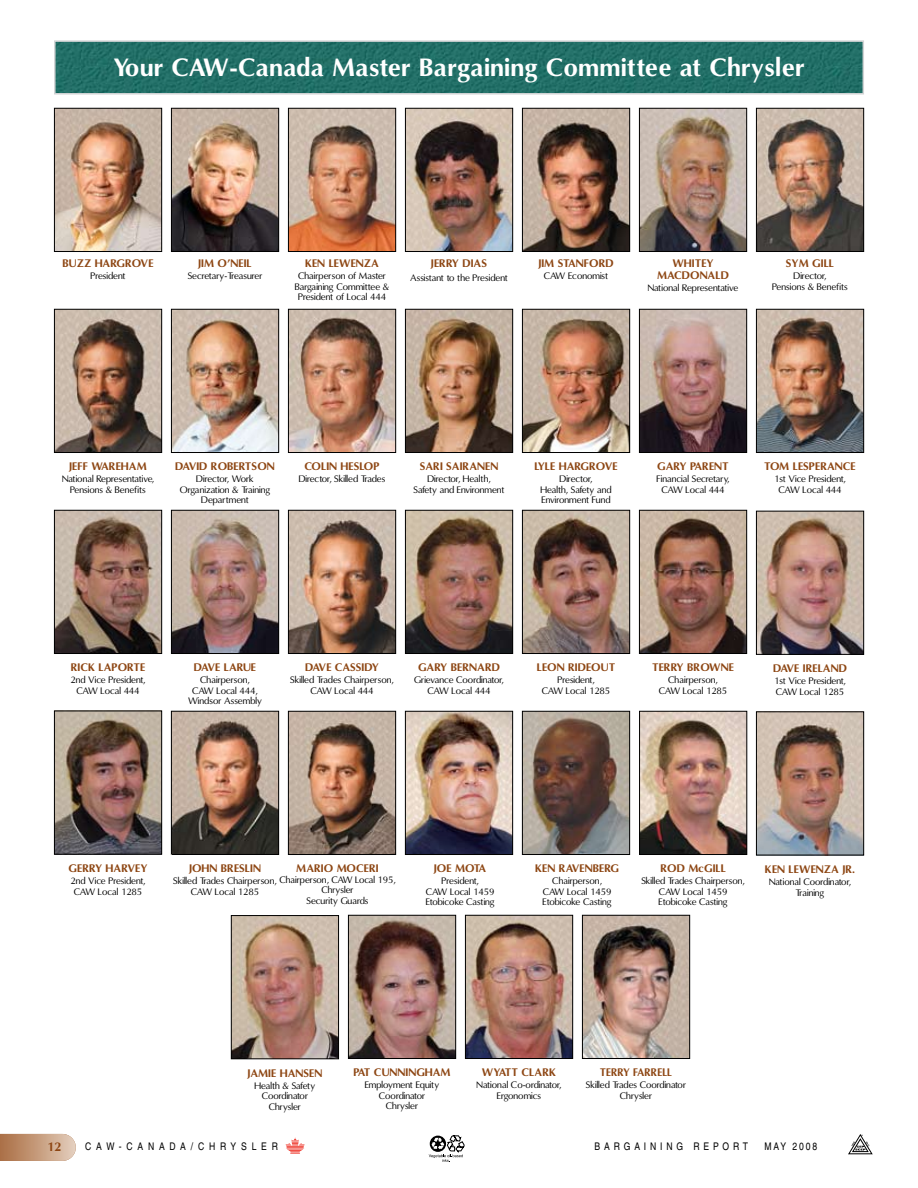
<style>
.page{position:relative;width:918px;height:1188px;background:#fff}
.page>*{position:absolute;margin:0;border:0;box-sizing:border-box;transform-origin:0 0}
.t1{font:700 24px "Omni";color:#fff}
.t2{font:700 12px "Omni";color:#8d4613}
.t3{font:700 10.5px/12px "Omni";color:#8d4613;text-align:center}
.t4{font:10.5px "Helvetica";letter-spacing:.445em;color:#000;scale:.82 1}
.t5{font:10.5px "Helvetica";letter-spacing:.555em;color:#000;scale:.82 1}
.t6{font:700 10.5px "Omni";color:#8d4613;scale:.95 1}
.t7{font:9px/10.5px "Omni";color:#000;text-align:center}
</style>
<div class="page">
<img style="left:0;top:40px;width:873px;height:1122px">
<h1 class="t1" style="left:113px;top:52px;width:693px">Your CAW-Canada Master Bargaining Committee at Chrysler</h1>
<p class="t3" style="left:63px;top:257px;width:93px">BUZZ HARGROVE</p>
<p class="t7" style="left:90px;top:271px;width:37px">President</p>
<p class="t3" style="left:198px;top:257px;width:55px">JIM O’NEIL</p>
<p class="t7" style="left:188px;top:271px;width:76px">Secretary-Treasurer</p>
<p class="t3" style="left:305px;top:257px;width:76px">KEN LEWENZA</p>
<p class="t7" style="left:295px;top:271px;width:96px">Chairperson of Master<br>Bargaining Committee &amp;<br>President of Local 444</p>
<p class="t3" style="left:431px;top:257px;width:58px">JERRY DIAS</p>
<p class="t7" style="left:410px;top:272px;width:99px">Assistant to the President</p>
<p class="t3" style="left:538px;top:257px;width:77px">JIM STANFORD</p>
<p class="t7" style="left:544px;top:271px;width:66px">CAW Economist</p>
<p class="t3" style="left:657px;top:257px;width:73px">WHITEY<br>MACDONALD</p>
<p class="t7" style="left:648px;top:283px;width:92px">National Representative</p>
<p class="t3" style="left:786px;top:257px;width:50px">SYM GILL</p>
<p class="t7" style="left:772px;top:271px;width:77px">Director,<br>Pensions &amp; Benefits</p>
<p class="t3" style="left:69px;top:461px;width:79px">JEFF WAREHAM</p>
<p class="t7" style="left:62px;top:474px;width:94px">National Representative,<br>Pensions &amp; Benefits</p>
<p class="t3" style="left:175px;top:461px;width:101px">DAVID ROBERTSON</p>
<p class="t7" style="left:180px;top:474px;width:92px">Director, Work<br>Organization &amp; Training<br>Department</p>
<p class="t3" style="left:304px;top:461px;width:77px">COLIN HESLOP</p>
<p class="t7" style="left:299px;top:474px;width:88px">Director, Skilled Trades</p>
<p class="t3" style="left:420px;top:461px;width:80px">SARI SAIRANEN</p>
<p class="t7" style="left:414px;top:474px;width:93px">Director, Health,<br>Safety and Environment</p>
<p class="t3" style="left:534px;top:461px;width:85px">LYLE HARGROVE</p>
<p class="t7" style="left:540px;top:474px;width:73px">Director,<br>Health, Safety and<br>Environment Fund</p>
<p class="t3" style="left:657px;top:461px;width:73px">GARY PARENT</p>
<p class="t7" style="left:657px;top:474px;width:75px">Financial Secretary,<br>CAW Local 444</p>
<p class="t3" style="left:764px;top:461px;width:93px">TOM LESPERANCE</p>
<p class="t7" style="left:774px;top:474px;width:73px">1st Vice President,<br>CAW Local 444</p>
<p class="t3" style="left:71px;top:662px;width:76px">RICK LAPORTE</p>
<p class="t7" style="left:71px;top:675px;width:77px">2nd Vice President,<br>CAW Local 444</p>
<p class="t3" style="left:194px;top:662px;width:64px">DAVE LARUE</p>
<p class="t7" style="left:188px;top:675px;width:75px">Chairperson,<br>CAW Local 444,<br>Windsor Assembly</p>
<p class="t3" style="left:305px;top:662px;width:75px">DAVE CASSIDY</p>
<p class="t7" style="left:290px;top:675px;width:105px">Skilled Trades Chairperson,<br>CAW Local 444</p>
<p class="t3" style="left:418px;top:662px;width:84px">GARY BERNARD</p>
<p class="t7" style="left:414px;top:675px;width:91px">Grievance Coordinator,<br>CAW Local 444</p>
<p class="t3" style="left:537px;top:662px;width:80px">LEON RIDEOUT</p>
<p class="t7" style="left:542px;top:675px;width:70px">President,<br>CAW Local 1285</p>
<p class="t3" style="left:652px;top:662px;width:84px">TERRY BROWNE</p>
<p class="t7" style="left:659px;top:675px;width:70px">Chairperson,<br>CAW Local 1285</p>
<p class="t3" style="left:773px;top:663px;width:75px">DAVE IRELAND</p>
<p class="t7" style="left:774px;top:676px;width:73px;text-align:left">1st Vice President,<br>CAW Local 1285</p>
<p class="t3" style="left:69px;top:862px;width:80px">GERRY HARVEY</p>
<p class="t7" style="left:71px;top:876px;width:77px">2nd Vice President,<br>CAW Local 1285</p>
<p class="t3" style="left:189px;top:863px;width:74px">JOHN BRESLIN</p>
<p class="t7" style="left:173px;top:876px;width:105px">Skilled Trades Chairperson,<br>CAW Local 1285</p>
<p class="t3" style="left:296px;top:863px;width:84px">MARIO MOCERI</p>
<p class="t7" style="left:279px;top:875px;width:118px">Chairperson, CAW Local 195,<br>Chrysler<br>Security Guards</p>
<p class="t3" style="left:434px;top:863px;width:54px">JOE MOTA</p>
<p class="t7" style="left:426px;top:876px;width:71px">President,<br>CAW Local 1459<br>Etobicoke Casting</p>
<p class="t3" style="left:535px;top:863px;width:85px">KEN RAVENBERG</p>
<p class="t7" style="left:543px;top:876px;width:71px">Chairperson,<br>CAW Local 1459<br>Etobicoke Casting</p>
<p class="t3" style="left:660px;top:863px;width:67px">ROD McGILL</p>
<p class="t7" style="left:641px;top:876px;width:105px">Skilled Trades Chairperson,<br>CAW Local 1459<br>Etobicoke Casting</p>
<p class="t3" style="left:765px;top:863px;width:92px">KEN LEWENZA JR.</p>
<p class="t7" style="left:769px;top:877px;width:84px">National Coordinator,<br>Training</p>
<p class="t3" style="left:247px;top:1067px;width:77px">JAMIE HANSEN</p>
<p class="t7" style="left:255px;top:1080px;width:62px">Health &amp; Safety<br>Coordinator<br>Chrysler</p>
<p class="t3" style="left:353px;top:1067px;width:99px">PAT CUNNINGHAM</p>
<p class="t7" style="left:365px;top:1080px;width:76px">Employment Equity<br>Coordinator<br>Chrysler</p>
<p class="t3" style="left:482px;top:1067px;width:76px">WYATT CLARK</p>
<p class="t7" style="left:477px;top:1080px;width:86px">National Co-ordinator,<br>Ergonomics</p>
<p class="t6" style="left:600px;top:1066px;width:78px">TERRY FARRELL</p>
<p class="t7" style="left:586px;top:1080px;width:102px">Skilled Trades Coordinator<br>Chrysler</p>
<h2 class="t2" style="left:47px;top:1139px;width:16px">12</h2>
<p class="t5" style="left:85px;top:1140px;width:237px">CAW-CANADA/CHRYSLER</p>
<p class="t4" style="left:595px;top:1140px;width:189px">BARGAINING REPORT</p>
<p class="t4" style="left:764px;top:1140px;width:66px">MAY 2008</p>
</div>
